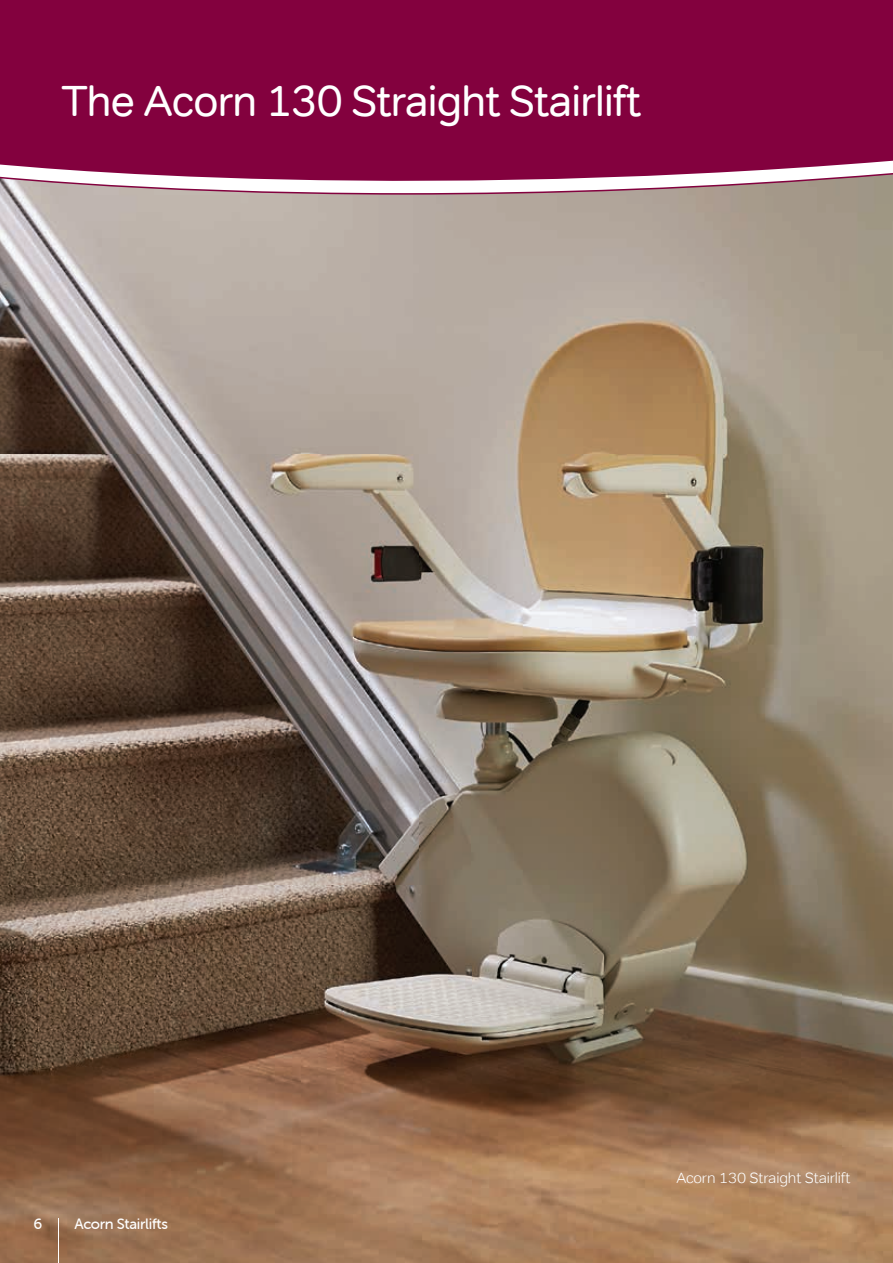
<style>
.page{position:relative;width:893px;height:1263px;background:#fff}
.page>*{position:absolute;margin:0;border:0;box-sizing:border-box;transform-origin:0 0}
.t1{font:43.8px "Tondo";letter-spacing:-.03em;color:#fff}
.t2{font:300 15px "Tondo";letter-spacing:-.01em;color:#fff}
.t3{font:15px "Museo Sans Rounded 500";letter-spacing:-.02em;color:#fff}
</style>
<div class="page">
<img style="left:0;top:219px;width:893px;height:1044px">
<svg style="left:0;top:206px;width:893px;height:13px;background:#b5aaa0"></svg>
<svg style="left:0;top:0;width:893px;height:206px;background:#8e1e51"></svg>
<hr style="left:58px;top:1218px;width:1px;height:45px;background:#fff">
<p class="t1" style="left:61px;top:74px;width:582px">The Acorn 130 Straight Stairlift</p>
<p class="t3" style="left:34px;top:1216px;width:10px">6</p>
<p class="t3" style="left:74px;top:1216px;width:95px">Acorn Stairlifts</p>
<p class="t2" style="left:676px;top:1168px;width:176px">Acorn 130 Straight Stairlift</p>
</div>
